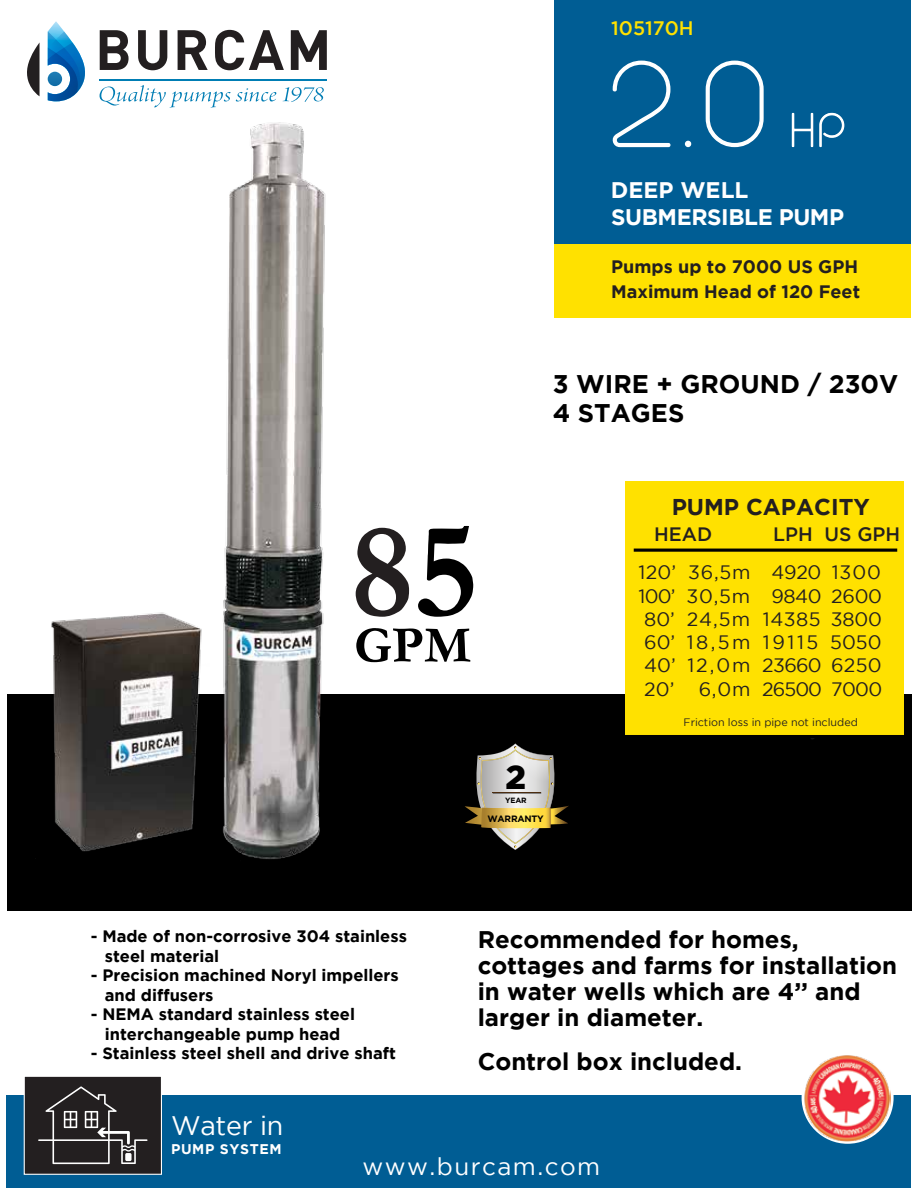
<style>
.page{position:relative;width:918px;height:1188px;background:#fff}
.page>*{position:absolute;margin:0;border:0;box-sizing:border-box;transform-origin:0 0}
.t1{font:100 124.5px "Geoma";color:#fff}
.t2{font:900 33px "Gotham";color:#000}
.t3{font:26.85px "Gotham";letter-spacing:-.01em;color:#fff}
.t4{font:700 25.5px/29px "Gotham";color:#000}
.t5{font:24.3px "Gotham";letter-spacing:.06em;color:#fff}
.t6{font:700 24px/26px "Gotham";color:#000}
.t7{font:700 22.8px "Gotham";color:#231f20}
.t8{font:700 22.5px/27.2px "Gotham";letter-spacing:-.02em;color:#fff}
.t9{font:500 19.5px "Gotham";color:#ffe100}
.t10{font:19.35px/23.2px "Gotham";color:#231f20;text-align:justify}
.t11{font:19.35px "Gotham";letter-spacing:-.04em;color:#231f20}
.t12{font:500 19.35px "Gotham";color:#231f20}
.t13{font:700 18px/25.5px "Gotham";color:#231f20}
.t14{font:700 16.5px/19.5px "Gotham";color:#000}
.t15{font:700 14.1px "Gotham";letter-spacing:.045em;color:#fff}
.t16{font:10.8px "Gotham";color:#231f20}
.t17{font:700 9.15px "Gotham";letter-spacing:-.025em;color:#000}
.t18{font:700 7.65px "Gotham";color:#000}
</style>
<div class="page">
<div style="left:7px;top:694px;width:904px;height:217px;background:#000"></div>
<div style="left:555px;top:0;width:356px;height:286px;background:#005d94"></div>
<div style="left:555px;top:244px;width:356px;height:73px;background:#ffe100"></div>
<div style="left:7px;top:1096px;width:904px;height:92px;background:#005d94"></div>
<svg style="left:802px;top:1095px;width:92px;height:49px"></svg>
<img style="left:804px;top:1055px;width:87px;height:86px">
<div style="left:24px;top:1076px;width:138px;height:99px;background:#231f20;border:1px solid #fff"></div>
<svg style="left:38px;top:1086px;width:110px;height:78px"></svg>
<svg style="left:612px;top:60px;width:59px;height:88px"></svg>
<svg style="left:684px;top:140px;width:8px;height:8px"></svg>
<svg style="left:705px;top:60px;width:59px;height:88px"></svg>
<svg style="left:791px;top:112px;width:54px;height:36px"></svg>
<svg style="left:27px;top:42px;width:13px;height:54px"></svg>
<svg style="left:48px;top:21px;width:37px;height:80px"></svg>
<svg style="left:100px;top:30px;width:29px;height:40px"></svg>
<svg style="left:138px;top:30px;width:29px;height:40px"></svg>
<svg style="left:178px;top:30px;width:30px;height:40px"></svg>
<svg style="left:215px;top:30px;width:69px;height:40px"></svg>
<svg style="left:291px;top:30px;width:36px;height:40px"></svg>
<hr style="left:100px;top:80px;width:227px;height:1px;background:#007db4">
<svg style="left:100px;top:85px;width:176px;height:23px"></svg>
<svg style="left:283px;top:87px;width:41px;height:15px"></svg>
<svg style="left:465px;top:743px;width:104px;height:107px"></svg>
<hr style="left:493px;top:793px;width:48px;height:1px;background:#4c2d10">
<img style="left:177px;top:105px;width:195px;height:754px">
<img style="left:51px;top:603px;width:158px;height:255px">
<svg style="left:356px;top:628px;width:114px;height:34px"></svg>
<svg style="left:418px;top:526px;width:55px;height:91px"></svg>
<svg style="left:356px;top:528px;width:53px;height:89px"></svg>
<div style="left:626px;top:482px;width:278px;height:255px;background:#ffe100"></div>
<hr style="left:634px;top:549px;width:263px;height:3px;background:#000">
<hr style="left:620px;top:735px;width:288px;height:3px;background:#000">
<p class="t9" style="left:611px;top:17px;width:84px">105170H</p>
<h1 class="t1" style="left:608px;top:38px;width:162px">2.0</h1>
<h3 class="t8" style="left:611px;top:176px;width:235px">DEEP WELL<br>SUBMERSIBLE PUMP</h3>
<p class="t13" style="left:611px;top:253px;width:250px">Pumps up to 7000 US GPH<br>Maximum Head of 120 Feet</p>
<h3 class="t4" style="left:553px;top:369px;width:347px">3 WIRE + GROUND / 230V<br>4 STAGES</h3>
<p class="t14" style="left:105px;top:926px;width:304px;text-indent:-14px">- Made of non-corrosive 304 stainless steel material</p>
<p class="t14" style="left:105px;top:965px;width:295px;text-indent:-14px">- Precision machined Noryl impellers and diffusers</p>
<p class="t14" style="left:91px;top:1004px;width:266px;text-align:center">- NEMA standard stainless steel interchangeable pump head</p>
<p class="t14" style="left:91px;top:1043px;width:307px">- Stainless steel shell and drive shaft</p>
<h3 class="t3" style="left:171px;top:1111px;width:114px">Water in</h3>
<p class="t15" style="left:171px;top:1141px;width:112px">PUMP SYSTEM</p>
<h2 class="t2" style="left:506px;top:758px;width:22px">2</h2>
<p class="t18" style="left:505px;top:796px;width:23px">YEAR</p>
<p class="t17" style="left:488px;top:813px;width:58px">WARRANTY</p>
<h3 class="t7" style="left:672px;top:494px;width:200px">PUMP CAPACITY</h3>
<p class="t12" style="left:654px;top:523px;width:60px">HEAD</p>
<p class="t12" style="left:773px;top:523px;width:128px">LPH US GPH</p>
<p class="t10" style="left:638px;top:561px;width:245px">120’ 36,5m 4920 1300<br>100’ 30,5m 9840 2600<br>80’ 24,5m 14385 3800<br>60’ 18,5m 19115 5050<br>40’ 12,0m 23660 6250<br>20’</p>
<p class="t11" style="left:699px;top:678px;width:185px">6,0m 26500 7000</p>
<p class="t16" style="left:684px;top:717px;width:176px">Friction loss in pipe not included</p>
<h3 class="t6" style="left:478px;top:925px;width:421px">Recommended for homes, cottages and farms for installation in water wells which are 4’’ and larger in diameter.</h3>
<h3 class="t6" style="left:478px;top:1048px;width:266px">Control box included.</h3>
<h3 class="t5" style="left:363px;top:1153px;width:239px">www.burcam.com</h3>
</div>
